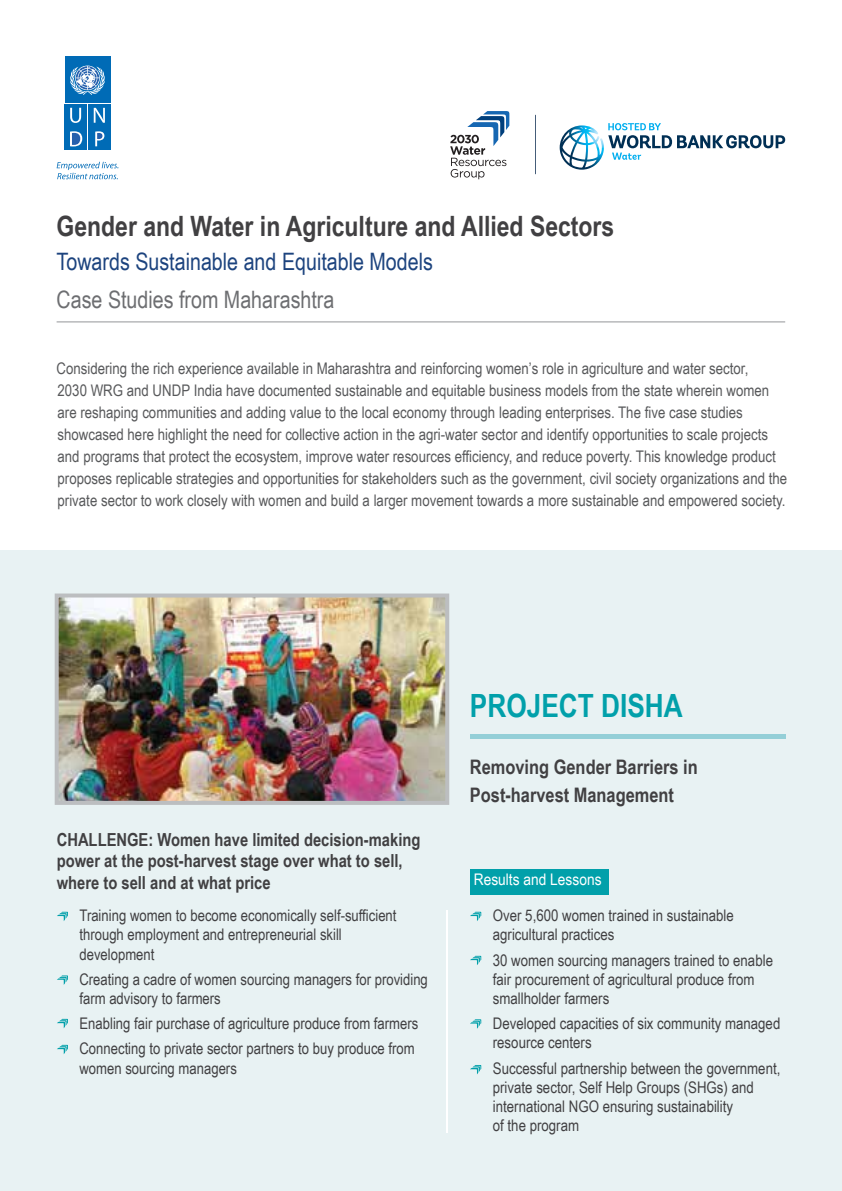
<style>
.page{position:relative;width:842px;height:1191px;background:#fff}
.page>*{position:absolute;margin:0;border:0;box-sizing:border-box;transform-origin:0 0}
.t1{font:700 32px "Arial Narrow";color:#01a0aa}
.t2{font:700 28px "Arial Narrow";color:#414042}
.t3{font:24px "Arial Narrow";color:#1c437e}
.t4{font:24px "Arial Narrow";color:#6d6e71}
.t5{font:700 20px/28px "Arial Narrow";color:#414042}
.t6{font:700 18px/21.6px "Arial Narrow";color:#414042}
.t7{font:16px/22px "Arial Narrow";color:#58595b}
.t8{font:16px/19.2px "Arial Narrow";color:#414042}
.t9{font:16px "Arial Narrow";color:#fff;scale:1.05 1}
</style>
<div class="page">
<div style="left:0;top:550px;width:842px;height:641px;background:#e8f2f3"></div>
<svg style="left:450px;top:111px;width:59px;height:68px"></svg>
<svg style="left:560px;top:123px;width:225px;height:47px"></svg>
<svg style="left:535px;top:115px;width:1px;height:59px"></svg>
<div style="left:65px;top:104px;width:22px;height:22px;background:#006bb6"></div>
<svg style="left:70px;top:108px;width:11px;height:15px"></svg>
<div style="left:88px;top:104px;width:22px;height:22px;background:#006bb6"></div>
<svg style="left:94px;top:108px;width:11px;height:15px"></svg>
<div style="left:88px;top:128px;width:22px;height:22px;background:#006bb6"></div>
<svg style="left:95px;top:131px;width:9px;height:15px"></svg>
<div style="left:64px;top:128px;width:23px;height:22px;background:#006bb6"></div>
<svg style="left:70px;top:131px;width:12px;height:15px"></svg>
<div style="left:65px;top:57px;width:45px;height:46px;background:#006bb6"></div>
<svg style="left:70px;top:66px;width:35px;height:29px"></svg>
<svg style="left:57px;top:162px;width:61px;height:17px"></svg>
<hr style="left:57px;top:321px;width:728px;height:1px;background:#939598">
<svg style="left:470px;top:1065px;width:11px;height:9px"></svg>
<img style="left:60px;top:598px;width:384px;height:202px">
<hr style="left:446px;top:910px;width:1px;height:222px;background:#fff">
<svg style="left:470px;top:955px;width:11px;height:10px"></svg>
<svg style="left:470px;top:911px;width:11px;height:10px"></svg>
<svg style="left:470px;top:1019px;width:11px;height:9px"></svg>
<div style="left:470px;top:869px;width:139px;height:25px;background:#01a0aa"></div>
<hr style="left:470px;top:734px;width:315px;height:4px;background:#94cfd7">
<div style="left:55px;top:593px;width:394px;height:212px;border:4px solid #bcbec0"></div>
<svg style="left:57px;top:1044px;width:11px;height:10px"></svg>
<svg style="left:57px;top:911px;width:11px;height:10px"></svg>
<svg style="left:57px;top:975px;width:11px;height:10px"></svg>
<svg style="left:57px;top:1018px;width:11px;height:10px"></svg>
<h2 class="t2" style="left:57px;top:205px;width:559px">Gender and Water in Agriculture and Allied Sectors</h2>
<h3 class="t3" style="left:57px;top:244px;width:378px">Towards Sustainable and Equitable Models</h3>
<h3 class="t4" style="left:57px;top:282px;width:279px">Case Studies from Maharashtra</h3>
<p class="t7" style="left:57px;top:356px;width:732px">Considering the rich experience available in Maharashtra and reinforcing women’s role in agriculture and water sector,<br>2030 WRG and UNDP India have documented sustainable and equitable business models from the state wherein women are reshaping communities and adding value to the local economy through leading enterprises. The five case studies showcased here highlight the need for collective action in the agri-water sector and identify opportunities to scale projects and programs that protect the ecosystem, improve water resources efficiency, and reduce poverty. This knowledge product proposes replicable strategies and opportunities for stakeholders such as the government, civil society organizations and the private sector to work closely with women and build a larger movement towards a more sustainable and empowered society.</p>
<h1 class="t1" style="left:470px;top:682px;width:214px">PROJECT DISHA</h1>
<p class="t6" style="left:57px;top:827px;width:365px">CHALLENGE: Women have limited decision-making power at the post-harvest stage over what to sell, where to sell and at what price</p>
<p class="t8" style="left:79px;top:905px;width:319px">Training women to become economically self-sufficient through employment and entrepreneurial skill development</p>
<p class="t8" style="left:79px;top:969px;width:350px">Creating a cadre of women sourcing managers for providing farm advisory to farmers</p>
<p class="t8" style="left:79px;top:1010px;width:340px;line-height:25.2px">Enabling fair purchase of agriculture produce from farmers<br>Connecting to private sector partners to buy produce from</p>
<p class="t8" style="left:79px;top:1057px;width:159px">women sourcing managers</p>
<p class="t5" style="left:470px;top:752px;width:229px">Removing Gender Barriers in<br>Post-harvest Management</p>
<p class="t9" style="left:474px;top:867px;width:123px">Results and Lessons</p>
<p class="t8" style="left:493px;top:905px;width:243px">Over 5,600 women trained in sustainable agricultural practices</p>
<p class="t8" style="left:493px;top:949px;width:282px">30 women sourcing managers trained to enable fair procurement of agricultural produce from smallholder farmers</p>
<p class="t8" style="left:493px;top:1013px;width:289px">Developed capacities of six community managed resource centers</p>
<p class="t8" style="left:493px;top:1057px;width:289px">Successful partnership between the government, private sector, Self Help Groups (SHGs) and international NGO ensuring sustainability<br>of the program</p>
</div>
